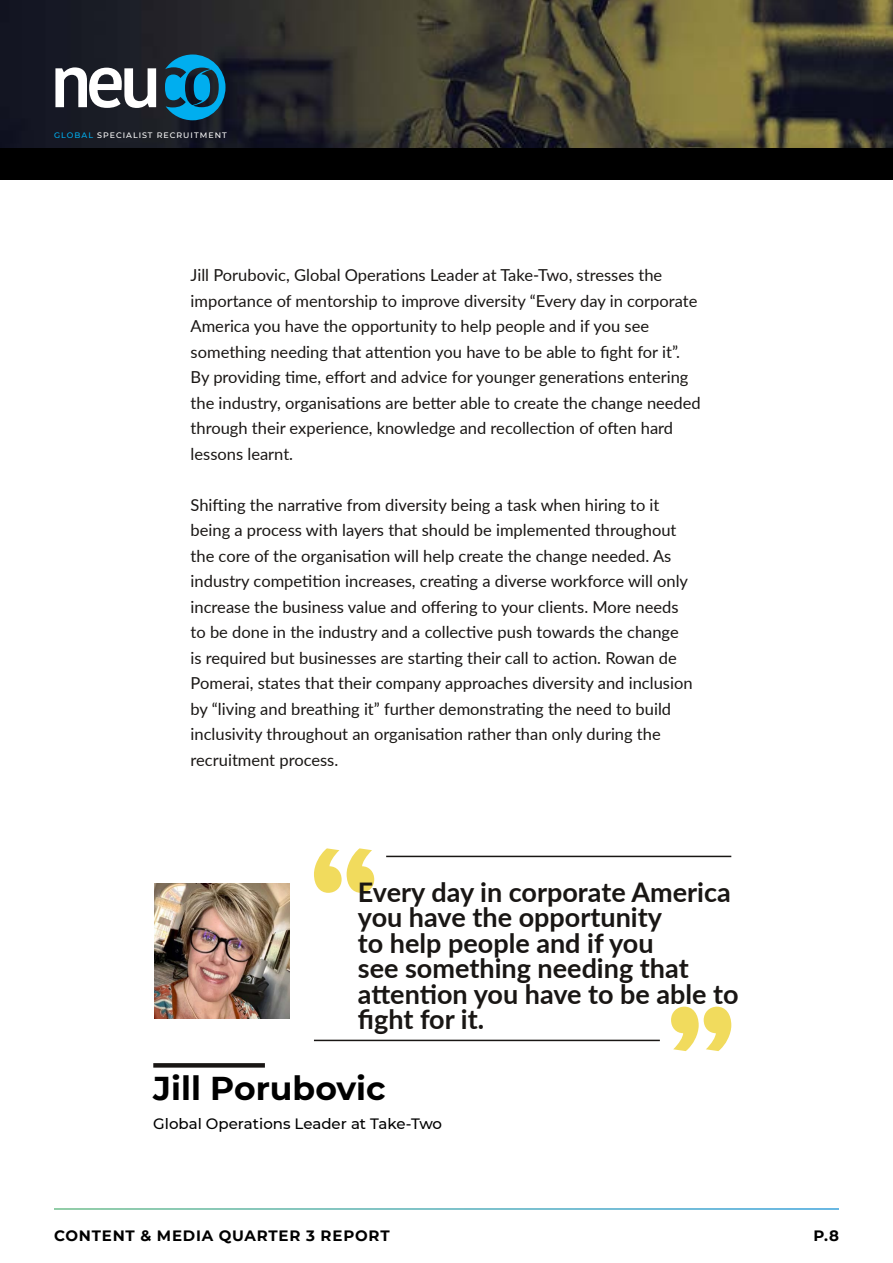
<style>
.page{position:relative;width:893px;height:1263px;background:#fff}
.page>*{position:absolute;margin:0;border:0;box-sizing:border-box;transform-origin:0 0}
.t1{font:700 33px "Montserrat";color:#000}
.t2{font:700 27px/25.5px "Lato";color:#191614}
.t3{font:16.5px/25.5px "Lato";color:#191614}
.t4{font:500 15px "Montserrat";color:#000}
.t5{font:700 15px "Montserrat";letter-spacing:.05em;color:#000}
.t6{font:500 7.95px "Montserrat";letter-spacing:.13em;color:#fff}
.s1{color:#00aeef}
</style>
<div class="page">
<img style="left:0;top:0;width:893px;height:148px">
<svg style="left:55px;top:67px;width:101px;height:41px"></svg>
<svg style="left:165px;top:54px;width:60px;height:66px;background:#0c6e97"></svg>
<div style="left:0;top:148px;width:893px;height:32px;background:#000"></div>
<hr style="left:386px;top:856px;width:345px;height:1px;background:#191614">
<hr style="left:314px;top:1040px;width:346px;height:1px;background:#191614">
<svg style="left:314px;top:848px;width:60px;height:45px"></svg>
<svg style="left:671px;top:1007px;width:60px;height:44px"></svg>
<img style="left:154px;top:883px;width:135px;height:135px">
<svg style="left:153px;top:1063px;width:112px;height:4px"></svg>
<p class="t6" style="left:54px;top:130px;width:174px"><span class="s1">GLOBAL</span> SPECIALIST RECRUITMENT</p>
<p class="t3" style="left:191px;top:262px;width:512px">Jill Porubovic, Global Operations Leader at Take-Two, stresses the importance of mentorship to improve diversity “Every day in corporate America you have the opportunity to help people and if you see something needing that attention you have to be able to fight for it”.<br>By providing time, effort and advice for younger generations entering the industry, organisations are better able to create the change needed through their experience, knowledge and recollection of often hard lessons learnt.</p>
<p class="t3" style="left:191px;top:491px;width:503px">Shifting the narrative from diversity being a task when hiring to it being a process with layers that should be implemented throughout the core of the organisation will help create the change needed. As industry competition increases, creating a diverse workforce will only increase the business value and offering to your clients. More needs to be done in the industry and a collective push towards the change is required but businesses are starting their call to action. Rowan de Pomerai, states that their company approaches diversity and inclusion by “living and breathing it” further demonstrating the need to build inclusivity throughout an organisation rather than only during the recruitment process.</p>
<h2 class="t2" style="left:358px;top:878px;width:382px">Every day in corporate America you have the opportunity<br>to help people and if you<br>see something needing that attention you have to be able to fight for it.</h2>
<h1 class="t1" style="left:153px;top:1065px;width:234px">Jill Porubovic</h1>
<p class="t4" style="left:153px;top:1113px;width:290px">Global Operations Leader at Take-Two</p>
<p class="t5" style="left:54px;top:1224px;width:337px">CONTENT &amp; MEDIA QUARTER 3 REPORT</p>
<p class="t5" style="left:813px;top:1224px;width:27px">P.8</p>
</div>
